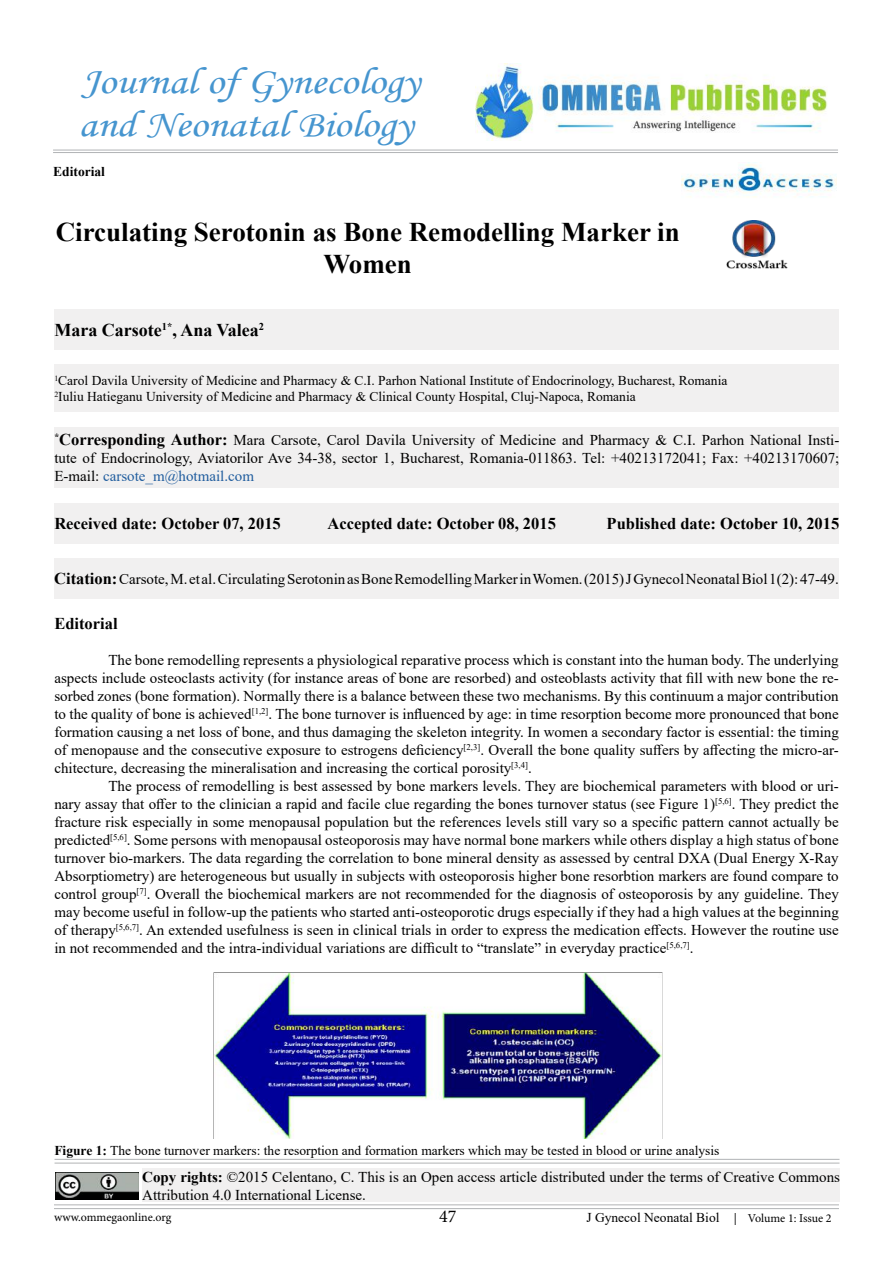
<style>
.page{position:relative;width:893px;height:1263px;background:#fff}
.page>*{position:absolute;margin:0;border:0;box-sizing:border-box;transform-origin:0 0}
.t1{font:37.8px/43.2px "Monotype Corsiva";color:#4695cf;scale:1.14 1}
.t2{font:700 27px/32.4px "Times New Roman";color:#000;text-align:center}
.t3{font:700 18px "Times New Roman";color:#000}
.t4{font:18px "Minion Pro";color:#000}
.t5{font:700 16.5px "Times New Roman";color:#000}
.t6{font:15px/18px "Times New Roman";color:#000;text-align:justify}
.t7{font:13.5px/16.2px "Times New Roman";color:#000}
.t8{font:700 13.5px "Times New Roman";color:#000}
.t9{font:12px "Minion Pro";color:#000}
.s1{font-weight:700;font-size:16.5px}
.s2{color:#205d9e}
.s3{font-weight:700}
.s4{font-family:"Minion Pro";font-size:12px}
</style>
<div class="page">
<hr style="left:54px;top:1204px;width:785px;height:1px;background:#b1b3b5">
<hr style="left:54px;top:1208px;width:785px;height:1px;background:#b1b3b5">
<div style="left:54px;top:365px;width:785px;height:47px;background:#f1f0f0"></div>
<div style="left:54px;top:427px;width:785px;height:61px;background:#f1f0f0"></div>
<div style="left:54px;top:559px;width:785px;height:40px;background:#f1f0f0"></div>
<img style="left:214px;top:972px;width:448px;height:167px">
<div style="left:54px;top:309px;width:785px;height:41px;background:#f1f0f0"></div>
<div style="left:54px;top:503px;width:785px;height:41px;background:#f1f0f0"></div>
<img style="left:475px;top:63px;width:353px;height:77px">
<hr style="left:53px;top:150px;width:785px;height:1px;background:#b1b3b5">
<hr style="left:53px;top:152px;width:785px;height:1px;background:#b1b3b5">
<img style="left:681px;top:162px;width:155px;height:36px">
<img style="left:727px;top:221px;width:61px;height:47px">
<hr style="left:55px;top:1159px;width:784px;height:1px;background:#b1b3b5">
<hr style="left:55px;top:1163px;width:784px;height:1px;background:#b1b3b5">
<div style="left:142px;top:1168px;width:698px;height:34px;background:#f1f0f0"></div>
<img style="left:55px;top:1172px;width:84px;height:28px">
<h1 class="t1" style="left:79px;top:60px;width:301px">Journal of Gynecology and Neonatal Biology</h1>
<p class="t8" style="left:53px;top:162px;width:53px">Editorial</p>
<h2 class="t2" style="left:56px;top:215px;width:626px">Circulating Serotonin as Bone Remodelling Marker in<br>Women</h2>
<p class="t3" style="left:54px;top:316px;width:211px">Mara Carsote<sup>1*</sup>, Ana Valea<sup>2</sup></p>
<p class="t7" style="left:54px;top:372px;width:675px"><sup>1</sup>Carol Davila University of Medicine and Pharmacy &amp; C.I. Parhon National Institute of Endocrinology, Bucharest, Romania<br><sup>2</sup>Iuliu Hatieganu University of Medicine and Pharmacy &amp; Clinical County Hospital, Cluj-Napoca, Romania</p>
<p class="t6" style="left:54px;top:431px;width:786px"><sup>*</sup><span class="s1">Corresponding Author:</span> Mara Carsote, Carol Davila University of Medicine and Pharmacy &amp; C.I. Parhon National Insti&shy;tute of Endocrinology, Aviatorilor Ave 34-38, sector 1, Bucharest, Romania-011863. Tel: +40213172041; Fax: +40213170607; E-mail: <span class="s2">carsote_m@hotmail.com</span></p>
<p class="t5" style="left:54px;top:511px;width:228px">Received date: October 07, 2015</p>
<p class="t5" style="left:328px;top:511px;width:230px">Accepted date: October 08, 2015</p>
<p class="t5" style="left:607px;top:511px;width:234px">Published date: October 10, 2015</p>
<p class="t6" style="left:54px;top:570px;width:786px"><span class="s1">Citation:</span> Carsote, M. et al. Circulating Serotonin as Bone Remodelling Marker in Women. (2015) J Gynecol Neonatal Biol 1(2): 47-49.</p>
<p class="t5" style="left:54px;top:612px;width:65px">Editorial</p>
<p class="t6" style="left:54px;top:651px;width:786px;text-indent:54px">The bone remodelling represents a physiological reparative process which is constant into the human body. The underlying aspects include osteoclasts activity (for instance areas of bone are resorbed) and osteoblasts activity that fill with new bone the re&shy;sorbed zones (bone formation). Normally there is a balance between these two mechanisms. By this continuum a major contribution to the quality of bone is achieved<sup>[1,2]</sup>. The bone turnover is influenced by age: in time resorption become more pronounced that bone formation causing a net loss of bone, and thus damaging the skeleton integrity. In women a secondary factor is essential: the timing of menopause and the consecutive exposure to estrogens deficiency<sup>[2,3]</sup>. Overall the bone quality suffers by affecting the micro-ar&shy;chitecture, decreasing the mineralisation and increasing the cortical porosity<sup>[3,4]</sup>.</p>
<p class="t6" style="left:54px;top:777px;width:786px;text-indent:54px">The process of remodelling is best assessed by bone markers levels. They are biochemical parameters with blood or uri&shy;nary assay that offer to the clinician a rapid and facile clue regarding the bones turnover status (see Figure 1)<sup>[5,6]</sup>. They predict the fracture risk especially in some menopausal population but the references levels still vary so a specific pattern cannot actually be predicted<sup>[5,6]</sup>. Some persons with menopausal osteoporosis may have normal bone markers while others display a high status of bone turnover bio-markers. The data regarding the correlation to bone mineral density as assessed by central DXA (Dual Energy X-Ray Absorptiometry) are heterogeneous but usually in subjects with osteoporosis higher bone resorbtion markers are found compare to control group<sup>[7]</sup>. Overall the biochemical markers are not recommended for the diagnosis of osteoporosis by any guideline. They may become useful in follow-up the patients who started anti-osteoporotic drugs especially if they had a high values at the beginning of therapy<sup>[5,6,7]</sup>. An extended usefulness is seen in clinical trials in order to express the medication effects. However the routine use in not recommended and the intra-individual variations are difficult to “translate” in everyday practice<sup>[5,6,7]</sup>.</p>
<p class="t7" style="left:54px;top:1142px;width:667px"><span class="s3">Figure 1:</span> The bone turnover markers: the resorption and formation markers which may be tested in blood or urine analysis</p>
<p class="t6" style="left:142px;top:1167px;width:699px"><span class="s3">Copy rights:</span> ©2015 Celentano, C. This is an Open access article distributed under the terms of Creative Commons<br>Attribution 4.0 International License.</p>
<p class="t4" style="left:439px;top:1204px;width:19px">47</p>
<p class="t9" style="left:54px;top:1209px;width:119px">www.ommegaonline.org</p>
<p class="t7" style="left:586px;top:1208px;width:247px">J Gynecol Neonatal Biol <span class="s4">| Volume 1: Issue 2</span></p>
</div>
